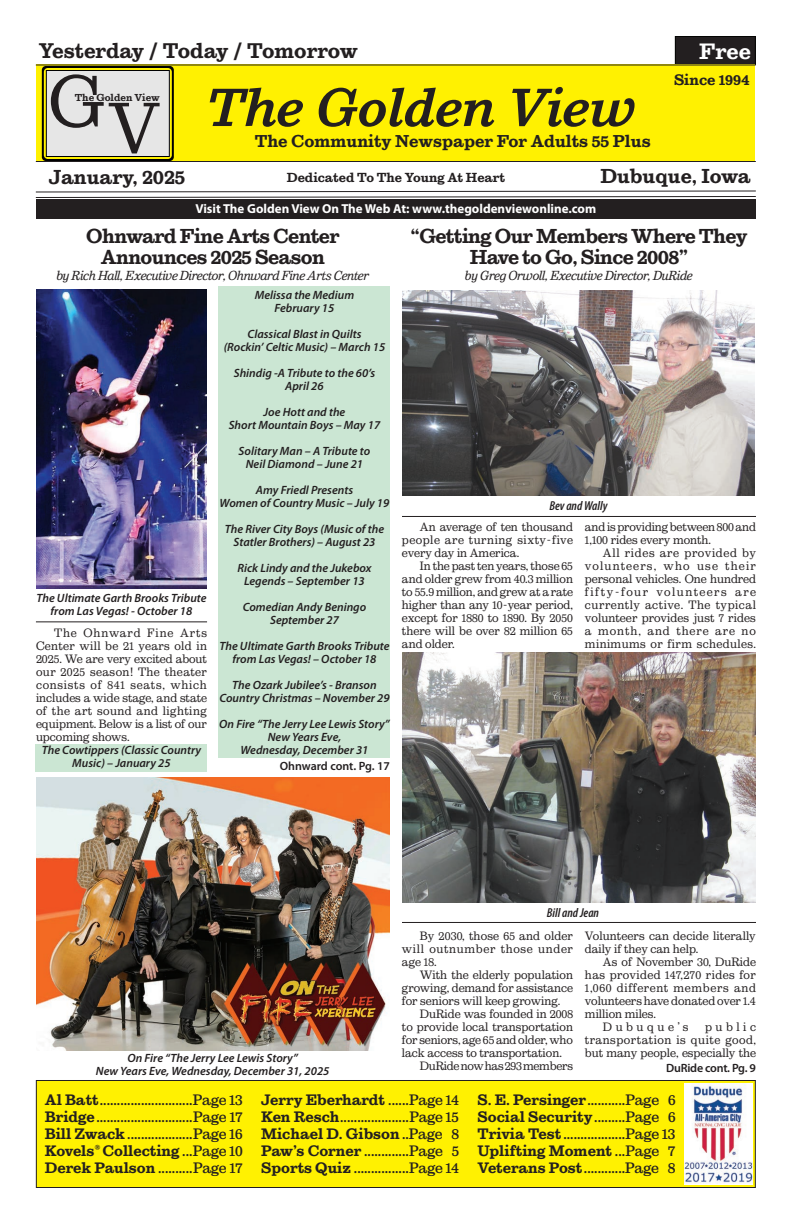
<style>
.page{position:relative;width:792px;height:1224px;background:#fff}
.page>*{position:absolute;margin:0;border:0;box-sizing:border-box;transform-origin:0 0}
.Body_Flush{font:300 72px "Sutro";color:#231f20}
.t1{font:italic 700 53px "Sutro";color:#231f20}
.Body_Flush-2{font:800 22px "Sutro";color:#fff}
.Body_Flush-3{font:800 21px "Sutro";color:#231f20}
.t2{font:800 20px/21px "Sutro";letter-spacing:-.03em;color:#231f20;text-align:center}
.t3{font:800 20px "Sutro";color:#231f20}
.t4{font:800 17px "Sutro";color:#231f20}
.Quotes{font:500 15px "Sutro";letter-spacing:-.02em;color:#231f20}
.Quotes-2{font:800 15px "Sutro";color:#231f20}
.Body_Flush-4{font:800 15px "Sutro";color:#231f20}
.t5{font:italic 300 13px "Sutro";letter-spacing:-.02em;color:#231f20}
.t6{font:700 13px "Myriad Pro";color:#fff}
.t7{font:800 13px "Sutro";color:#231f20}
.Quotes-3{font:italic 600 condensed 13px "Myriad Pro";color:#231f20}
.Body_text__indent__25{font:300 12px/13px "Sutro";color:#231f20;text-align:justify}
.Center_text{font:italic 600 12px/13px "Myriad Pro";color:#231f20;text-align:center}
.Body_Flush-5{font:600 12px "Myriad Pro";letter-spacing:-.015em;color:#231f20}
.Body_text__indent__25-2{font:300 12px "Sutro";letter-spacing:-.02em;color:#231f20}
.Body_text__indent__25-3{font:300 12px "Sutro";letter-spacing:.295em;color:#231f20}
.Body_Flush-6{font:800 10px "Sutro";color:#231f20}
.s1{font-weight:800}
.s2{font-weight:500}
</style>
<div class="page">
<div style="left:219px;top:287px;width:171px;height:471px;background:#cbe6d3"></div>
<div style="left:36px;top:744px;width:171px;height:28px;background:#cbe6d3"></div>
<div style="left:675px;top:36px;width:80px;height:28px;background:#231f20"></div>
<div style="left:675px;top:36px;width:81px;height:29px;border:1px solid #040503"></div>
<hr style="left:36px;top:161px;width:720px;height:1px;background:#231f20">
<svg style="left:35px;top:190px;width:721px;height:8px"></svg>
<div style="left:36px;top:1080px;width:719px;height:108px;background:#fff101"></div>
<div style="left:36px;top:1080px;width:720px;height:108px;border:1px solid #231f20"></div>
<div style="left:36px;top:199px;width:720px;height:19px;background:#231f20"></div>
<div style="left:36px;top:64px;width:719px;height:97px;background:#fff101"></div>
<hr style="left:36px;top:64px;width:720px;height:1px;background:#231f20">
<svg style="left:42px;top:66px;width:132px;height:95px;background:#d2d1bf"></svg>
<img style="left:685px;top:1084px;width:68px;height:101px">
<hr style="left:36px;top:621px;width:171px;height:1px;background:#231f20">
<hr style="left:402px;top:516px;width:354px;height:1px;background:#231f20">
<img style="left:36px;top:290px;width:171px;height:298px">
<img style="left:36px;top:777px;width:354px;height:273px">
<img style="left:402px;top:290px;width:353px;height:205px">
<img style="left:402px;top:653px;width:354px;height:249px">
<hr style="left:402px;top:922px;width:354px;height:1px;background:#231f20">
<p class="Body_Flush-3" style="left:39px;top:39px;width:321px">Yesterday / Today / Tomorrow</p>
<p class="Body_Flush-2" style="left:699px;top:39px;width:53px">Free</p>
<p class="Body_Flush" style="left:49px;top:63px;width:58px">G</p>
<p class="Body_Flush-6" style="left:75px;top:92px;width:86px">The Golden View</p>
<p class="Body_Flush" style="left:108px;top:90px;width:54px">V</p>
<p class="t1" style="left:207px;top:78px;width:431px">The Golden View</p>
<p class="t4" style="left:255px;top:132px;width:397px">The Community Newspaper For Adults 55 Plus</p>
<p class="Body_Flush-4" style="left:674px;top:72px;width:77px">Since 1994</p>
<p class="t3" style="left:49px;top:166px;width:138px">January, 2025</p>
<p class="t7" style="left:287px;top:170px;width:220px">Dedicated To The Young At Heart</p>
<p class="t3" style="left:601px;top:165px;width:152px">Dubuque, Iowa</p>
<p class="t6" style="left:195px;top:200px;width:402px">Visit The Golden View On The Web At: www.thegoldenviewonline.com</p>
<p class="t2" style="left:86px;top:225px;width:255px">Ohnward Fine Arts Center<br>Announces 2025 Season</p>
<p class="t5" style="left:56px;top:268px;width:315px">by Rich Hall, Executive Director, Ohnward Fine Arts Center</p>
<p class="Center_text" style="left:36px;top:591px;width:172px">The Ultimate Garth Brooks Tribute from Las Vegas! - October 18</p>
<p class="Body_text__indent__25" style="left:36px;top:626px;width:173px;text-indent:18px">The Ohnward Fine Arts Center will be 21 years old in 2025. We are very excited about our 2025 season! The theater consists of 841 seats, which includes a wide stage, and state of the art sound and lighting equipment. Below is a list of our upcoming shows.</p>
<p class="Center_text" style="left:42px;top:743px;width:161px">The Cowtippers (Classic Country<br>Music) – January 25</p>
<p class="Center_text" style="left:255px;top:288px;width:101px">Melissa the Medium</p>
<p class="Center_text" style="left:275px;top:301px;width:61px">February 15</p>
<p class="Center_text" style="left:248px;top:327px;width:115px">Classical Blast in Quilts</p>
<p class="Center_text" style="left:224px;top:340px;width:163px">(Rockin’ Celtic Music) – March 15</p>
<p class="Center_text" style="left:234px;top:366px;width:143px">Shindig -A Tribute to the 60’s</p>
<p class="Center_text" style="left:285px;top:379px;width:40px">April 26</p>
<p class="Center_text" style="left:264px;top:405px;width:83px">Joe Hott and the</p>
<p class="Center_text" style="left:229px;top:418px;width:153px">Short Mountain Boys – May 17</p>
<p class="Center_text" style="left:239px;top:444px;width:133px">Solitary Man – A Tribute to</p>
<p class="Center_text" style="left:246px;top:457px;width:119px">Neil Diamond – June 21</p>
<p class="Center_text" style="left:256px;top:483px;width:99px">Amy Friedl Presents</p>
<p class="Center_text" style="left:220px;top:496px;width:171px">Women of Country Music – July 19</p>
<p class="Center_text" style="left:225px;top:522px;width:161px">The River City Boys (Music of the<br>Statler Brothers) – August 23</p>
<p class="Center_text" style="left:237px;top:561px;width:136px">Rick Lindy and the Jukebox<br>Legends – September 13</p>
<p class="Center_text" style="left:243px;top:600px;width:125px">Comedian Andy Beningo<br>September 27</p>
<p class="Center_text" style="left:219px;top:639px;width:172px">The Ultimate Garth Brooks Tribute from Las Vegas! – October 18</p>
<p class="Center_text" style="left:219px;top:678px;width:172px">The Ozark Jubilee’s - Branson<br>Country Christmas – November 29</p>
<p class="Center_text" style="left:219px;top:717px;width:172px">On Fire “The Jerry Lee Lewis Story”</p>
<p class="Center_text" style="left:268px;top:730px;width:75px">New Years Eve,</p>
<p class="Center_text" style="left:240px;top:743px;width:130px">Wednesday, December 31</p>
<p class="Body_Flush-5" style="left:280px;top:759px;width:112px">Ohnward cont. Pg. 17</p>
<p class="t2" style="left:411px;top:225px;width:338px">“Getting Our Members Where They<br>Have to Go, Since 2008”</p>
<p class="t5" style="left:465px;top:268px;width:230px">by Greg Orwoll, Executive Director, DuRide</p>
<p class="Quotes-3" style="left:549px;top:498px;width:60px">Bev and Wally</p>
<p class="Body_text__indent__25" style="left:402px;top:520px;width:173px;text-indent:18px">An average of ten thousand people are turning sixty-five every day in America.</p>
<p class="Body_text__indent__25" style="left:402px;top:559px;width:173px;text-indent:18px">In the past ten years, those 65 and older grew from 40.3 million to 55.9 million, and grew at a rate higher than any 10-year period, except for 1880 to 1890. By 2050 there will be over 82 million 65 and older.</p>
<p class="Body_text__indent__25" style="left:585px;top:520px;width:172px">and is providing between 800 and<br>1,100 rides every month.</p>
<p class="Body_text__indent__25" style="left:585px;top:546px;width:173px;text-indent:18px">All rides are provided by volunteers, who use their personal vehicles. One hundred fifty-four volunteers are currently active. The typical volunteer provides just 7 rides a month, and there are no minimums or firm schedules.</p>
<p class="Center_text" style="left:127px;top:1051px;width:172px">On Fire “The Jerry Lee Lewis Story”</p>
<p class="Center_text" style="left:96px;top:1064px;width:235px">New Years Eve, Wednesday, December 31, 2025</p>
<p class="Quotes-3" style="left:547px;top:905px;width:54px">Bill and Jean</p>
<p class="Body_text__indent__25" style="left:402px;top:929px;width:173px;text-indent:18px">By 2030, those 65 and older will outnumber those under age 18.</p>
<p class="Body_text__indent__25" style="left:402px;top:968px;width:173px;text-indent:18px">With the elderly population growing, demand for assistance for seniors will keep growing.</p>
<p class="Body_text__indent__25" style="left:402px;top:1007px;width:173px;text-indent:18px">DuRide was founded in 2008 to provide local transportation for seniors, age 65 and older, who lack access to transportation.</p>
<p class="Body_text__indent__25-2" style="left:420px;top:1059px;width:154px">DuRide now has 293 members</p>
<p class="Body_text__indent__25" style="left:585px;top:929px;width:172px">Volunteers can decide literally daily if they can help.</p>
<p class="Body_text__indent__25" style="left:585px;top:955px;width:173px;text-indent:18px">As of November 30, DuRide has provided 147,270 rides for 1,060 different members and volunteers have donated over 1.4 million miles.</p>
<p class="Body_text__indent__25-3" style="left:603px;top:1020px;width:87px">Dubuque’s</p>
<p class="Body_text__indent__25" style="left:585px;top:1020px;width:173px;text-indent:120px">public transportation is quite good, but many people, especially the</p>
<p class="Body_Flush-5" style="left:666px;top:1060px;width:91px">DuRide cont. Pg. 9</p>
<p class="Quotes" style="left:45px;top:1092px;width:199px"><span class="s1">Al Batt</span>...........................Page 13</p>
<p class="Quotes" style="left:45px;top:1109px;width:199px"><span class="s1">Bridge</span>............................Page 17</p>
<p class="Quotes" style="left:45px;top:1126px;width:199px"><span class="s1">Bill Zwack</span>...................Page 16</p>
<p class="Quotes-2" style="left:45px;top:1143px;width:199px">Kovels<sup>®</sup> Collecting <span class="s2">...Page 10</span></p>
<p class="Quotes" style="left:45px;top:1160px;width:199px"><span class="s1">Derek Paulson</span> ..........Page 17</p>
<p class="Quotes-2" style="left:261px;top:1091px;width:199px">Jerry Eberhardt <span class="s2">......Page 14</span></p>
<p class="Quotes" style="left:261px;top:1109px;width:199px"><span class="s1">Ken Resch</span>....................Page 15</p>
<p class="Quotes-2" style="left:261px;top:1125px;width:200px">Michael D. Gibson<span class="s2">..Page 8</span></p>
<p class="Quotes" style="left:261px;top:1143px;width:199px"><span class="s1">Paw’s Corner</span> .............Page 5</p>
<p class="Quotes" style="left:261px;top:1160px;width:199px"><span class="s1">Sports Quiz</span> ................Page 14</p>
<p class="Quotes" style="left:478px;top:1092px;width:200px"><span class="s1">S. E. Persinger</span>...........Page 6</p>
<p class="Quotes-2" style="left:478px;top:1108px;width:200px">Social Security<span class="s2">.........Page 6</span></p>
<p class="Quotes" style="left:478px;top:1126px;width:199px"><span class="s1">Trivia Test</span> ..................Page 13</p>
<p class="Quotes-2" style="left:478px;top:1142px;width:199px">Uplifting Moment <span class="s2">...Page 7</span></p>
<p class="Quotes" style="left:478px;top:1160px;width:200px"><span class="s1">Veterans Post</span> ............Page 8</p>
</div>
